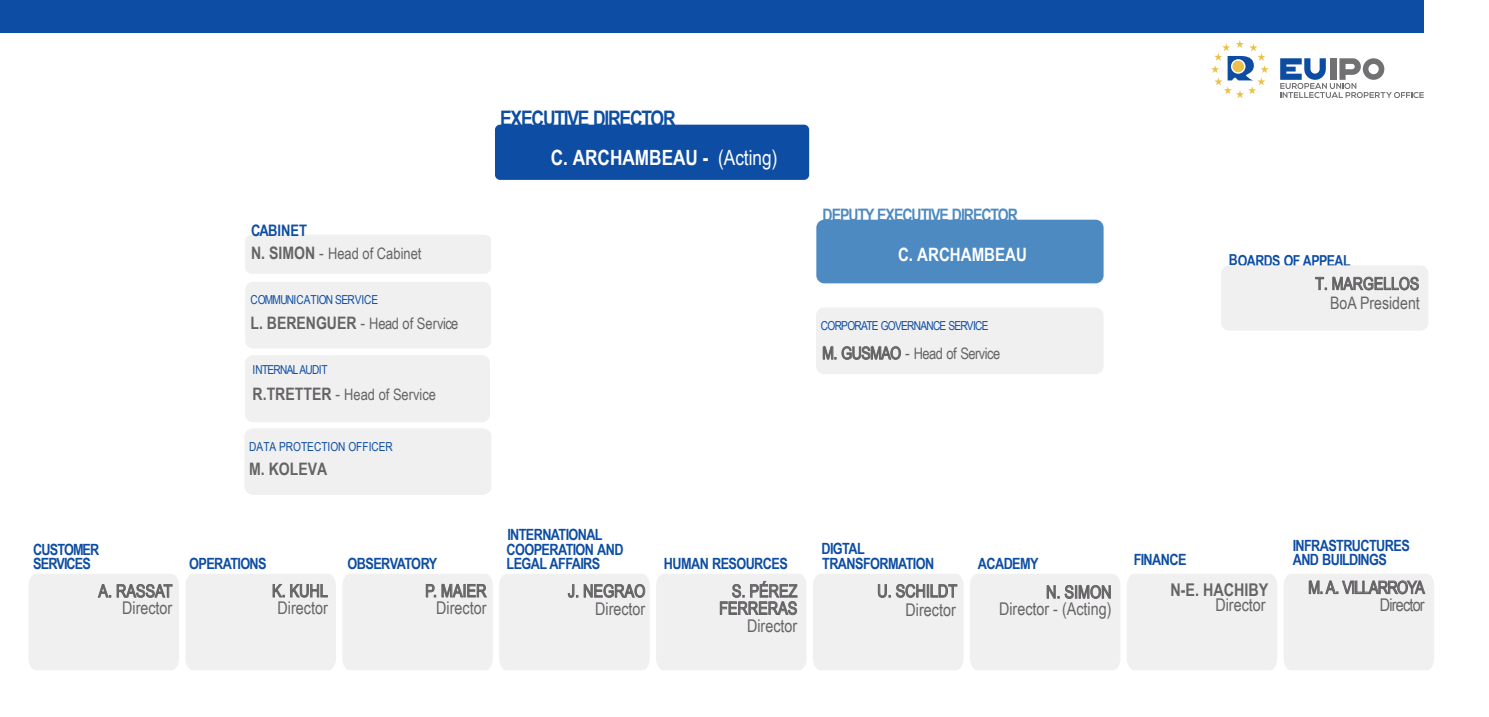
<style>
.page{position:relative;width:1489px;height:717px;background:#fff}
.page>*{position:absolute;margin:0;border:0;box-sizing:border-box;transform-origin:0 0}
.t1{font:700 21.35px "Arial Narrow";letter-spacing:-.055em;color:#0d4da3}
.t2{font:700 21px "Arial Narrow";color:#fff}
.t3{font:700 18.38px "Arial Narrow";color:#fff}
.t4{font:17.5px/17.3px "Arial Narrow";color:#666366;text-align:right}
.t5{font:17.5px/17.3px "Arial Narrow";letter-spacing:-.045em;color:#666366;text-align:right}
.t6{font:700 17.5px "Arial Narrow";color:#666366}
.t7{font:700 17.15px "Arial Narrow";letter-spacing:-.055em;color:#4d8ac2}
.t8{font:17.15px/19.4px "Arial Narrow";color:#666366;text-align:right}
.t9{font:700 17.15px "Arial Narrow";color:#666366}
.t10{font:15.75px/23.3px "Arial Narrow";color:#666366}
.t11{font:15.75px "Arial Narrow";letter-spacing:-.035em;color:#666366}
.t12{font:700 15.4px/14.5px "Arial Narrow";letter-spacing:-.035em;color:#0d4da3}
.t13{font:700 15.4px/14.2px "Arial Narrow";letter-spacing:-.06em;color:#0d4da3}
.t14{font:700 15.05px "Arial Narrow";letter-spacing:-.035em;color:#0d4da3}
.t15{font:12.42px "Arial Narrow";letter-spacing:-.055em;color:#0d4da3}
.t16{font:12.42px "Arial Narrow";color:#0d4da3}
.t17{font:12.42px "Arial Narrow";letter-spacing:-.03em;color:#0d4da3}
.t18{font:12.25px "Arial Narrow";letter-spacing:-.055em;color:#0d4da3}
.s1{font-weight:400}
.s2{font-weight:700;color:#0d4da3}
.s3{font-weight:700;font-size:17.15px}
.s4{font-size:17.15px}
</style>
<div class="page">
<div style="left:970px;top:574px;width:150px;height:96px;background:#f0f0f0"></div>
<div style="left:1127px;top:574px;width:150px;height:96px;background:#f0f0f0"></div>
<div style="left:29px;top:574px;width:150px;height:96px;background:#f0f0f0"></div>
<div style="left:342px;top:574px;width:151px;height:96px;background:#f0f0f0"></div>
<div style="left:499px;top:574px;width:150px;height:96px;background:#f0f0f0"></div>
<svg style="left:656px;top:574px;width:150px;height:96px"></svg>
<svg style="left:1284px;top:574px;width:149px;height:96px"></svg>
<div style="left:186px;top:574px;width:150px;height:96px;background:#f0f0f0"></div>
<div style="left:245px;top:355px;width:245px;height:67px;background:#f0f0f0;border-radius:8px"></div>
<div style="left:245px;top:282px;width:246px;height:66px;background:#f0f0f0;border-radius:8px"></div>
<div style="left:245px;top:235px;width:246px;height:39px;background:#f0f0f0"></div>
<div style="left:816px;top:307px;width:287px;height:67px;background:#f0f0f0;border-radius:8px"></div>
<svg style="left:822px;top:345px;width:78px;height:15px"></svg>
<div style="left:245px;top:428px;width:246px;height:67px;background:#f0f0f0"></div>
<div style="left:0;top:0;width:1423px;height:32px;background:#0d4da3"></div>
<div style="left:495px;top:125px;width:314px;height:55px;background:#0d4da3;border-radius:5px"></div>
<div style="left:816px;top:220px;width:287px;height:63px;background:#4d8ac2;border-radius:8px"></div>
<svg style="left:1211px;top:40px;width:57px;height:58px"></svg>
<svg style="left:1280px;top:58px;width:143px;height:40px"></svg>
<div style="left:1220px;top:265px;width:208px;height:66px;background:#f0f0f0;border-radius:8px"></div>
<svg style="left:1315px;top:277px;width:11px;height:13px"></svg>
<svg style="left:1332px;top:276px;width:86px;height:14px"></svg>
<div style="left:813px;top:574px;width:150px;height:96px;background:#f0f0f0"></div>
<h1 class="t1" style="left:500px;top:103px;width:177px">EXECUTIVE DIRECTOR</h1>
<h2 class="t2" style="left:550px;top:141px;width:228px">C. ARCHAMBEAU - <span class="s1">(Acting)</span></h2>
<p class="t10" style="left:251px;top:218px;width:172px"><span class="s2">CABINET<br></span><span class="s3">N. SIMON</span> <span class="s4">-</span> Head of Cabinet</p>
<p class="t17" style="left:250px;top:290px;width:129px">COMMUNICATION SERVICE</p>
<p class="t10" style="left:250px;top:311px;width:209px"><span class="s3">L. BERENGUER</span> <span class="s4">-</span> Head of Service</p>
<p class="t18" style="left:253px;top:361px;width:77px">INTERNAL AUDIT</p>
<p class="t10" style="left:253px;top:382px;width:185px"><span class="s3">R.TRETTER</span> <span class="s4">-</span> Head of Service</p>
<p class="t16" style="left:249px;top:437px;width:145px">DATA PROTECTION OFFICER</p>
<p class="t9" style="left:249px;top:456px;width:80px">M. KOLEVA</p>
<p class="t13" style="left:33px;top:541px;width:68px">CUSTOMER<br>SERVICES</p>
<p class="t4" style="left:98px;top:581px;width:75px">A. RASSAT<br>Director</p>
<p class="t12" style="left:189px;top:555px;width:79px">OPERATIONS</p>
<p class="t4" style="left:272px;top:581px;width:57px;text-align:center">K. KUHL<br>Director</p>
<p class="t12" style="left:347px;top:555px;width:91px">OBSERVATORY</p>
<p class="t4" style="left:425px;top:581px;width:63px">P. MAIER<br>Director</p>
<p class="t12" style="left:506px;top:527px;width:119px">INTERNATIONAL<br>COOPERATION AND<br>LEGAL AFFAIRS</p>
<p class="t4" style="left:568px;top:581px;width:79px">J. NEGRAO<br>Director</p>
<p class="t12" style="left:664px;top:555px;width:125px">HUMAN RESOURCES</p>
<p class="t4" style="left:719px;top:581px;width:80px">S. PÉREZ<br>FERRERAS<br>Director</p>
<p class="t7" style="left:822px;top:202px;width:197px">DEPUTY EXECUTIVE DIRECTOR</p>
<p class="t3" style="left:898px;top:241px;width:130px">C. ARCHAMBEAU</p>
<p class="t15" style="left:820px;top:316px;width:169px">CORPORATE GOVERNANCE SERVICE</p>
<p class="t11" style="left:822px;top:342px;width:180px"><span class="s4">M. GUSMAO -</span> Head of Service</p>
<p class="t14" style="left:1228px;top:249px;width:123px">BOARDS OF APPEAL</p>
<p class="t8" style="left:1315px;top:273px;width:106px">T. MARGELLOS<br>BoA President</p>
<p class="t12" style="left:821px;top:541px;width:114px">DIGTAL<br>TRANSFORMATION</p>
<p class="t4" style="left:905px;top:600px;width:52px">Director</p>
<p class="t12" style="left:1133px;top:551px;width:54px">FINANCE</p>
<p class="t12" style="left:977px;top:555px;width:62px">ACADEMY</p>
<p class="t4" style="left:998px;top:599px;width:114px">Director - (Acting)</p>
<p class="t4" style="left:877px;top:581px;width:81px">U. SCHILDT</p>
<p class="t6" style="left:1170px;top:576px;width:100px">N-E. HACHIBY</p>
<p class="t4" style="left:1046px;top:583px;width:67px">N. SIMON</p>
<p class="t4" style="left:1215px;top:595px;width:52px">Director</p>
<p class="t12" style="left:1292px;top:537px;width:119px">INFRASTRUCTURES<br>AND BUILDINGS</p>
<p class="t5" style="left:1308px;top:578px;width:118px">M. A. VILLARROYA<br>Director</p>
</div>
